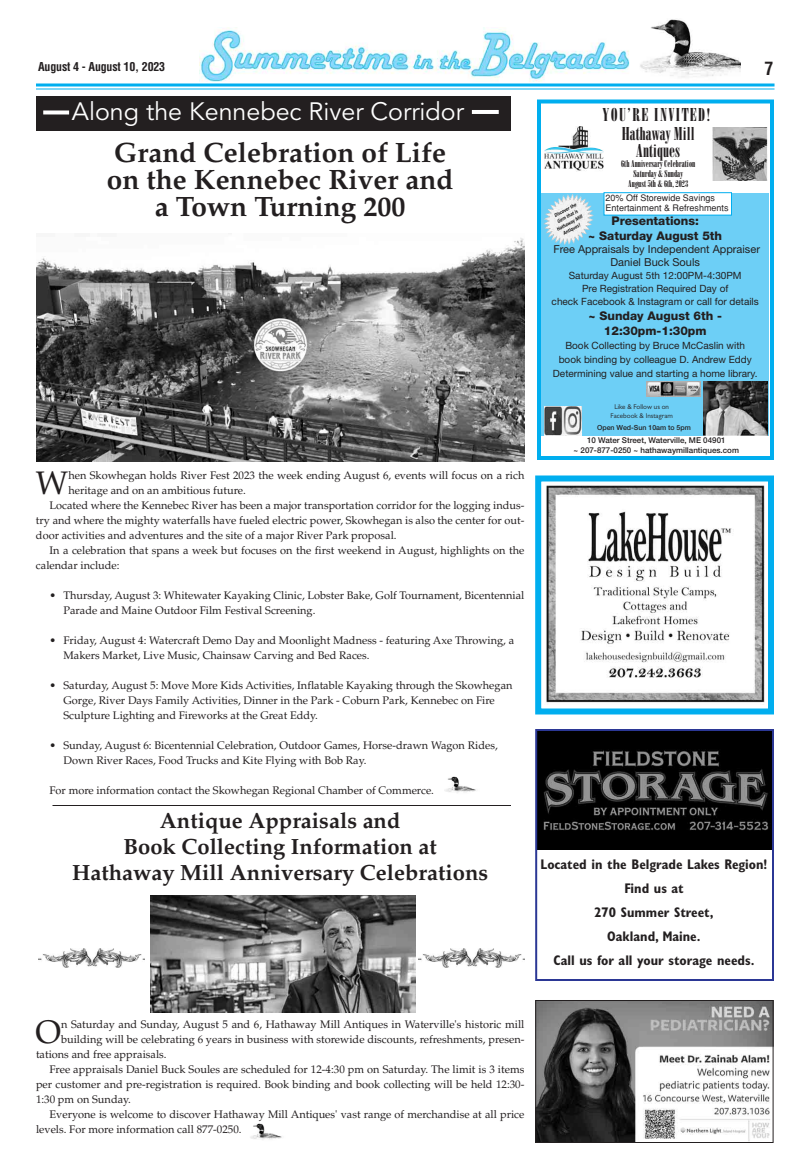
<style>
.page{position:relative;width:810px;height:1170px;background:#fff}
.page>*{position:absolute;margin:0;border:0;box-sizing:border-box;transform-origin:0 0}
.t1{font:32.6px "Palatino";color:#231f20}
.t2{font:700 28px/27px "Palatino";color:#231f20;text-align:center}
.t3{font:25px "Avenir";color:#fff}
.t4{font:700 22px/26px "Palatino";color:#231f20;text-align:center}
.t5{font:18px/17px "Bodoni Poster Compressed";color:#231f20;text-align:center}
.t6{font:18px "Bodoni Poster Compressed";letter-spacing:.065em;color:#231f20}
.t7{font:700 condensed 18px "Helvetica";color:#231f20}
.t8{font:700 condensed 14px/24px "Gill Sans";color:#231f20;text-align:center}
.t9{font:800 12px/15px "Helvetica Neue";color:#231f20;text-align:center}
.t10{font:700 condensed 12px "Helvetica";letter-spacing:-.015em;color:#231f20}
.t11{font:11px/15px "Palatino";color:#231f20}
.t12{font:11px/13px "Helvetica Neue";color:#231f20;text-align:center}
.t13{font:10px/13px "Helvetica Neue";color:#231f20;text-align:center}
.t14{font:9.5px/10px "Bodoni Poster Compressed";color:#231f20;text-align:center}
.t15{font:9px/10px "Helvetica";color:#231f20}
.t16{font:500 8px/9.6px "Helvetica Neue";color:#231f20;text-align:center}
.t17{font:7px/8.4px "Gill Sans";color:#231f20;text-align:center}
.t18{font:500 7px "Helvetica Neue";color:#231f20}
</style>
<div class="page">
<img style="left:262px;top:1124px;width:20px;height:16px">
<hr style="left:52px;top:805px;width:459px;height:1px;background:#231f20">
<img style="left:456px;top:777px;width:20px;height:16px">
<img style="left:681px;top:20px;width:60px;height:57px">
<img style="left:199px;top:27px;width:431px;height:55px">
<hr style="left:36px;top:84px;width:739px;height:2px;background:#00aeef">
<hr style="left:36px;top:88px;width:739px;height:2px;background:#00aeef">
<img style="left:546px;top:485px;width:219px;height:218px">
<div style="left:535px;top:475px;width:239px;height:240px;border:6px solid #00aeef"></div>
<img style="left:538px;top:732px;width:233px;height:118px">
<div style="left:535px;top:729px;width:239px;height:252px;border:2px solid #2b3795"></div>
<div style="left:37px;top:96px;width:474px;height:35px;background:#231f20"></div>
<div style="left:43px;top:110px;width:26px;height:5px;background:#fff"></div>
<hr style="left:472px;top:110px;width:27px;height:4px;background:#fff">
<img style="left:537px;top:1002px;width:235px;height:139px">
<div style="left:535px;top:1000px;width:239px;height:143px;border:1px solid #231f20"></div>
<div style="left:537px;top:100px;width:237px;height:360px;border:4px solid #00aeef"></div>
<img style="left:544px;top:126px;width:59px;height:46px">
<img style="left:544px;top:147px;width:60px;height:6px">
<img style="left:712px;top:127px;width:56px;height:53px">
<div style="left:542px;top:193px;width:228px;height:243px;background:#6dcff6"></div>
<img style="left:544px;top:194px;width:50px;height:51px">
<svg style="left:581px;top:406px;width:1px;height:29px"></svg>
<img style="left:544px;top:406px;width:37px;height:29px">
<img style="left:703px;top:381px;width:65px;height:55px">
<img style="left:646px;top:382px;width:54px;height:15px">
<div style="left:604px;top:193px;width:128px;height:22px;background:#fff"></div>
<div style="left:604px;top:192px;width:128px;height:24px;border:1px solid #00aeef"></div>
<img style="left:36px;top:238px;width:488px;height:224px">
<img style="left:150px;top:896px;width:265px;height:116px">
<img style="left:418px;top:948px;width:106px;height:19px">
<img style="left:38px;top:948px;width:106px;height:19px">
<p class="t10" style="left:38px;top:62px;width:129px">August 4 - August 10, 2023</p>
<h3 class="t7" style="left:764px;top:61px;width:10px">7</h3>
<h3 class="t3" style="left:72px;top:101px;width:394px">Along the Kennebec River Corridor</h3>
<h2 class="t2" style="left:107px;top:142px;width:348px">Grand Celebration of Life on the Kennebec River and a Town Turning 200</h2>
<h1 class="t1" style="left:36px;top:470px;width:34px">W</h1>
<p class="t11" style="left:68px;top:469px;width:458px">hen Skowhegan holds River Fest 2023 the week ending August 6, events will focus on a rich</p>
<p class="t11" style="left:68px;top:484px;width:179px">heritage and on an ambitious future.</p>
<p class="t11" style="left:50px;top:499px;width:476px">Located where the Kennebec River has been a major transportation corridor for the logging indus-</p>
<p class="t11" style="left:36px;top:514px;width:490px">try and where the mighty waterfalls have fueled electric power, Skowhegan is also the center for out-</p>
<p class="t11" style="left:36px;top:529px;width:362px">door activities and adventures and the site of a major River Park proposal.</p>
<p class="t11" style="left:50px;top:544px;width:476px">In a celebration that spans a week but focuses on the first weekend in August, highlights on the</p>
<p class="t11" style="left:36px;top:559px;width:85px">calendar include:</p>
<p class="t11" style="left:63px;top:589px;width:462px;text-indent:-14px">• Thursday, August 3: Whitewater Kayaking Clinic, Lobster Bake, Golf Tournament, Bicentennial<br>Parade and Maine Outdoor Film Festival Screening.</p>
<p class="t11" style="left:63px;top:634px;width:452px;text-indent:-14px">• Friday, August 4: Watercraft Demo Day and Moonlight Madness - featuring Axe Throwing, a<br>Makers Market, Live Music, Chainsaw Carving and Bed Races.</p>
<p class="t11" style="left:63px;top:679px;width:451px;text-indent:-14px">• Saturday, August 5: Move More Kids Activities, Inflatable Kayaking through the Skowhegan<br>Gorge, River Days Family Activities, Dinner in the Park - Coburn Park, Kennebec on Fire<br>Sculpture Lighting and Fireworks at the Great Eddy.</p>
<p class="t11" style="left:63px;top:739px;width:436px;text-indent:-14px">• Sunday, August 6: Bicentennial Celebration, Outdoor Games, Horse-drawn Wagon Rides,<br>Down River Races, Food Trucks and Kite Flying with Bob Ray.</p>
<p class="t11" style="left:50px;top:784px;width:386px">For more information contact the Skowhegan Regional Chamber of Commerce.</p>
<h3 class="t4" style="left:72px;top:810px;width:418px">Antique Appraisals and<br>Book Collecting Information at<br>Hathaway Mill Anniversary Celebrations</h3>
<h3 class="t6" style="left:603px;top:108px;width:109px">YOU’RE INVITED!</h3>
<h3 class="t5" style="left:622px;top:127px;width:74px">Hathaway Mill<br>Antiques</h3>
<p class="t14" style="left:621px;top:159px;width:76px">6th Anniversary Celebration<br>Saturday &amp; Sunday<br>August 5th &amp; 6th, 2023</p>
<p class="t15" style="left:606px;top:193px;width:125px">20% Off Storewide Savings<br>Entertainment &amp; Refreshments</p>
<p class="t9" style="left:588px;top:215px;width:135px">Presentations:<br>~ Saturday August 5th</p>
<p class="t12" style="left:554px;top:244px;width:208px">Free Appraisals by Independent Appraiser<br>Daniel Buck Souls</p>
<p class="t13" style="left:552px;top:270px;width:209px">Saturday August 5th 12:00PM-4:30PM<br>Pre Registration Required Day of<br>check Facebook &amp; Instagram or call for details</p>
<p class="t9" style="left:589px;top:310px;width:135px">~ Sunday August 6th -<br>12:30pm-1:30pm</p>
<p class="t13" style="left:553px;top:340px;width:206px;line-height:14px">Book Collecting by Bruce McCaslin with book binding by colleague D. Andrew Eddy<br>Determining value and starting a home library.</p>
<p class="t17" style="left:611px;top:404px;width:64px">Like &amp; Follow us on<br>Facebook &amp; Instagram</p>
<p class="t18" style="left:597px;top:425px;width:95px">Open Wed-Sun 10am to 5pm</p>
<p class="t16" style="left:574px;top:436px;width:167px">10 Water Street, Waterville, ME 04901<br>~ 207-877-0250 ~ hathawaymillantiques.com</p>
<p class="t8" style="left:541px;top:853px;width:228px">Located in the Belgrade Lakes Region!<br>Find us at<br>270 Summer Street,<br>Oakland, Maine.<br>Call us for all your storage needs.</p>
<h1 class="t1" style="left:35px;top:1020px;width:27px">O</h1>
<p class="t11" style="left:61px;top:1018px;width:465px">n Saturday and Sunday, August 5 and 6, Hathaway Mill Antiques in Waterville's historic mill</p>
<p class="t11" style="left:61px;top:1033px;width:465px">building will be celebrating 6 years in business with storewide discounts, refreshments, presen-</p>
<p class="t11" style="left:36px;top:1048px;width:132px">tations and free appraisals.</p>
<p class="t11" style="left:50px;top:1063px;width:476px">Free appraisals Daniel Buck Soules are scheduled for 12-4:30 pm on Saturday. The limit is 3 items</p>
<p class="t11" style="left:36px;top:1078px;width:490px">per customer and pre-registration is required. Book binding and book collecting will be held 12:30-</p>
<p class="t11" style="left:36px;top:1093px;width:96px">1:30 pm on Sunday.</p>
<p class="t11" style="left:50px;top:1108px;width:476px">Everyone is welcome to discover Hathaway Mill Antiques' vast range of merchandise at all price</p>
<p class="t11" style="left:36px;top:1123px;width:207px">levels. For more information call 877-0250.</p>
</div>
